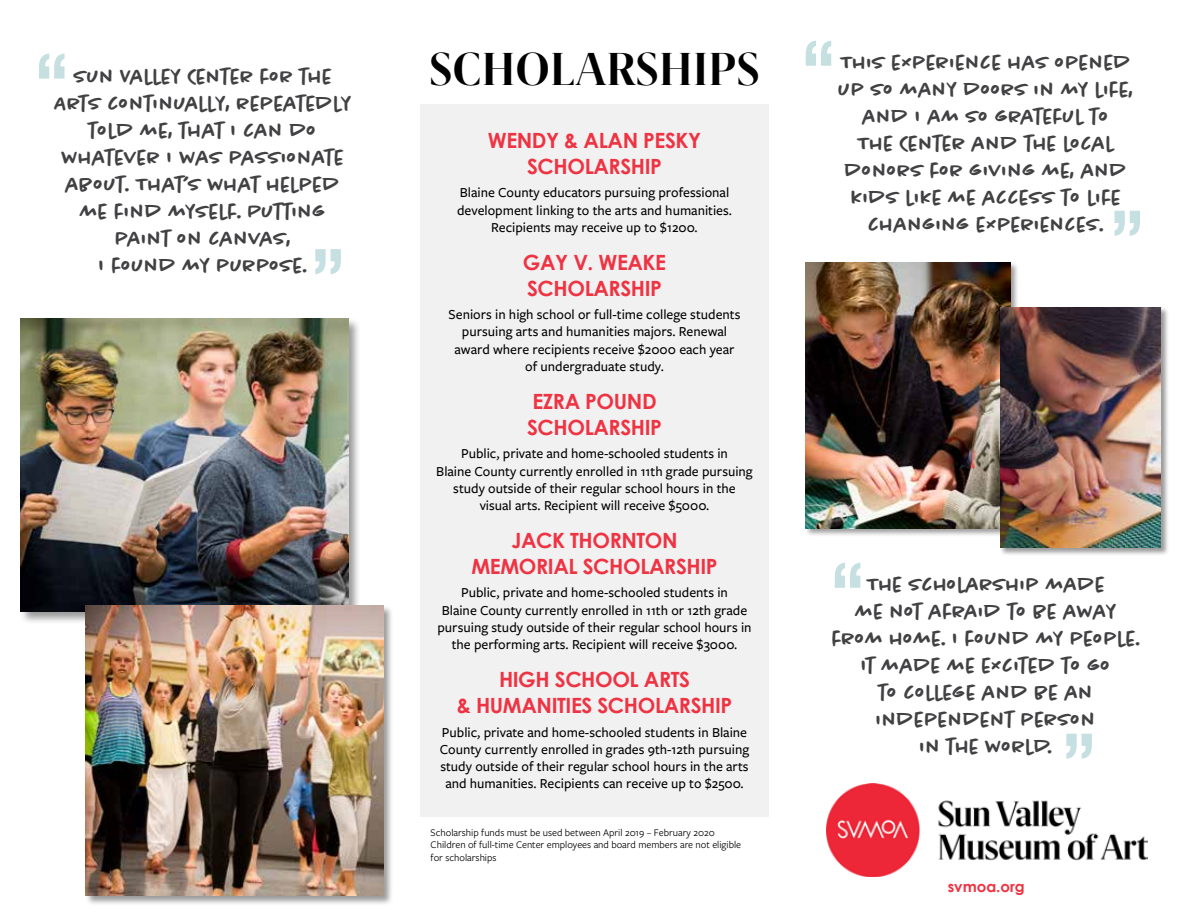
<style>
.page{position:relative;width:1188px;height:918px;background:#fff}
.page>*{position:absolute;margin:0;border:0;box-sizing:border-box;transform-origin:0 0}
.t1{font:700 46.5px "Berlingske Serif Dsp";letter-spacing:.02em;color:#000}
.t2{font:500 21px/27px "Chantal";color:#414042;text-align:center}
.t3{font:700 21px/25.2px "Century Gothic";letter-spacing:-.02em;color:#ee3443;text-align:center}
.t4{font:700 15px "Century Gothic";color:#ee3443}
.t5{font:500 14.25px/17.1px "Freight Sans Pro";color:#000;text-align:center}
.t6{font:10.5px/12.6px "Freight Sans Pro";color:#000}
</style>
<div class="page">
<div style="left:420px;top:104px;width:349px;height:712px;background:#f1f1f2"></div>
<svg style="left:39px;top:54px;width:26px;height:25px"></svg>
<svg style="left:315px;top:249px;width:26px;height:25px"></svg>
<svg style="left:806px;top:41px;width:25px;height:25px"></svg>
<svg style="left:1115px;top:211px;width:25px;height:25px"></svg>
<svg style="left:835px;top:563px;width:25px;height:25px"></svg>
<svg style="left:1066px;top:734px;width:26px;height:25px"></svg>
<div style="left:20px;top:317px;width:341px;height:308px;background:#000;opacity:.4"></div>
<img style="left:21px;top:319px;width:327px;height:293px">
<div style="left:805px;top:261px;width:215px;height:277px;background:#000;opacity:.4"></div>
<img style="left:806px;top:262px;width:204px;height:266px">
<div style="left:999px;top:307px;width:170px;height:249px;background:#000;opacity:.4"></div>
<img style="left:1000px;top:308px;width:161px;height:240px">
<div style="left:85px;top:605px;width:309px;height:301px;background:#000;opacity:.4"></div>
<img style="left:86px;top:606px;width:297px;height:290px">
<img style="left:826px;top:783px;width:322px;height:94px">
<h2 class="t2" style="left:54px;top:63px;width:299px">SUN VALLEY CENTER FOR THE<br>ARTS CONTINUALLY, REPEATEDLY<br>TOLD ME, THAT I CAN DO<br>WHATEVER I WAS PASSIONATE<br>ABOUT. THAT’S WHAT HELPED<br>ME FIND MYSELF. PUTTING<br>PAINT ON CANVAS,<br>I FOUND MY PURPOSE.</h2>
<h1 class="t1" style="left:430px;top:34px;width:331px">SCHOLARSHIPS</h1>
<h2 class="t3" style="left:488px;top:128px;width:215px">WENDY &amp; ALAN PESKY<br>SCHOLARSHIP</h2>
<p class="t5" style="left:457px;top:184px;width:276px">Blaine County educators pursuing professional development linking to the arts and humanities.<br>Recipients may receive up to $1200.</p>
<h2 class="t3" style="left:523px;top:250px;width:145px;text-align:left">GAY V. WEAKE<br>SCHOLARSHIP</h2>
<p class="t5" style="left:449px;top:306px;width:293px">Seniors in high school or full-time college students pursuing arts and humanities majors. Renewal award where recipients receive $2000 each year of undergraduate study.</p>
<h2 class="t3" style="left:527px;top:389px;width:136px;text-align:left">EZRA POUND<br>SCHOLARSHIP</h2>
<p class="t5" style="left:436px;top:445px;width:318px">Public, private and home-schooled students in<br>Blaine County currently enrolled in 11th grade pursuing study outside of their regular school hours in the visual arts. Recipient will receive $5000.</p>
<h2 class="t3" style="left:471px;top:528px;width:248px">JACK THORNTON<br>MEMORIAL SCHOLARSHIP</h2>
<p class="t5" style="left:437px;top:584px;width:316px">Public, private and home-schooled students in<br>Blaine County currently enrolled in 11th or 12th grade pursuing study outside of their regular school hours in the performing arts. Recipient will receive $3000.</p>
<h2 class="t3" style="left:457px;top:667px;width:277px">HIGH SCHOOL ARTS<br>&amp; HUMANITIES SCHOLARSHIP</h2>
<p class="t5" style="left:440px;top:723px;width:311px">Public, private and home-schooled students in Blaine County currently enrolled in grades 9th-12th pursuing study outside of their regular school hours in the arts and humanities. Recipients can receive up to $2500.</p>
<p class="t6" style="left:431px;top:825px;width:312px">Scholarship funds must be used between April 2019 – February 2020<br>Children of full-time Center employees and board members are not eligible for scholarships</p>
<h2 class="t2" style="left:839px;top:49px;width:297px">THIS EXPERIENCE HAS OPENED<br>UP SO MANY DOORS IN MY LIFE,<br>AND I AM SO GRATEFUL TO<br>THE CENTER AND THE LOCAL<br>DONORS FOR GIVING ME, AND<br>KIDS LIKE ME ACCESS TO LIFE<br>CHANGING EXPERIENCES.</h2>
<h2 class="t2" style="left:832px;top:571px;width:310px">THE SCHOLARSHIP MADE<br>ME NOT AFRAID TO BE AWAY<br>FROM HOME. I FOUND MY PEOPLE.<br>IT MADE ME EXCITED TO GO<br>TO COLLEGE AND BE AN<br>INDEPENDENT PERSON<br>IN THE WORLD.</h2>
<p class="t4" style="left:948px;top:877px;width:79px">svmoa.org</p>
</div>
